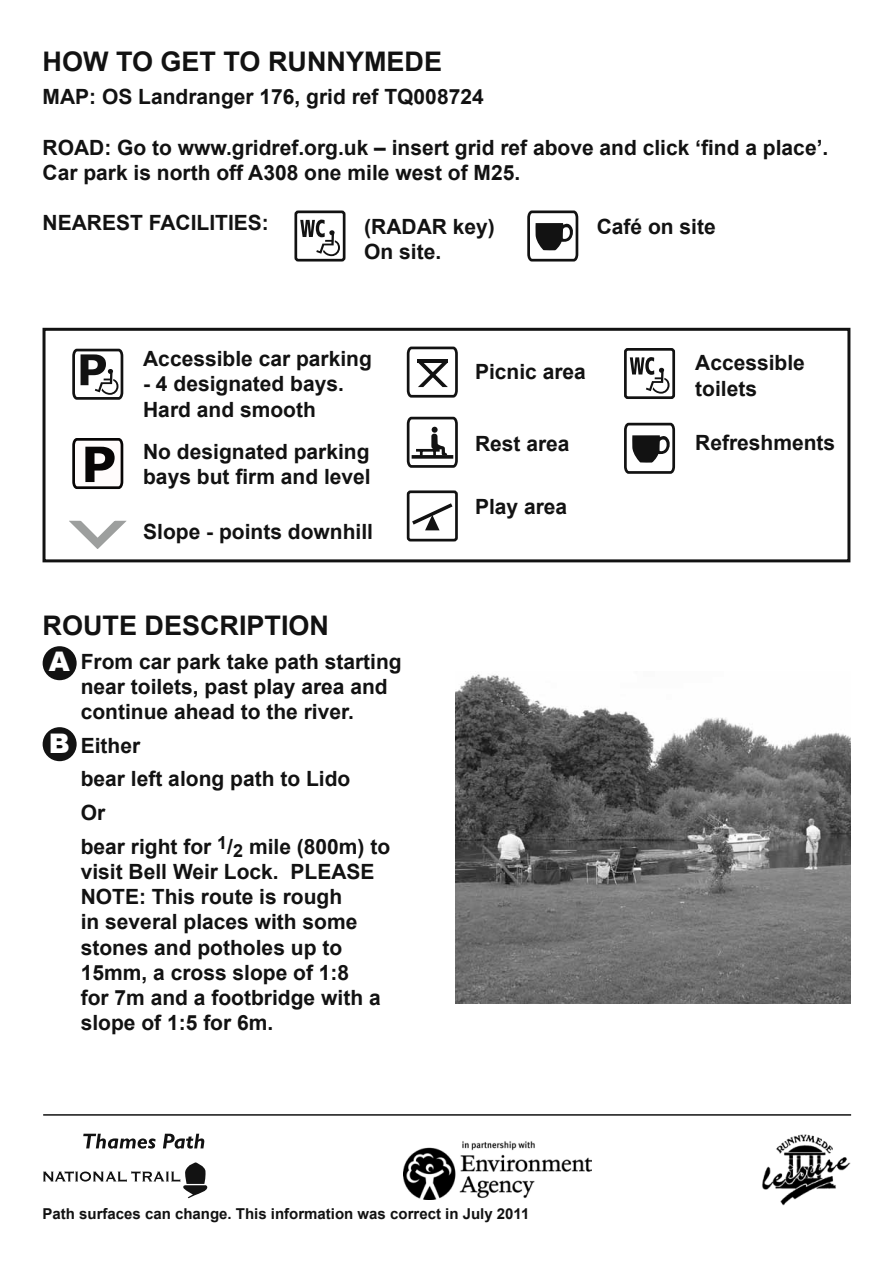
<style>
.page{position:relative;width:893px;height:1263px;background:#fff}
.page>*{position:absolute;margin:0;border:0;box-sizing:border-box;transform-origin:0 0}
.t1{font:700 27px "Arial";color:#121212}
.t2{font:900 27px "Arial";color:#fff}
.t3{font:700 21px/25.2px "Arial";color:#121212}
.t4{font:700 15px "Arial";color:#121212}
</style>
<div class="page">
<svg style="left:527px;top:210px;width:51px;height:51px"></svg>
<div style="left:43px;top:328px;width:807px;height:234px;border:3px solid #121212"></div>
<svg style="left:69px;top:520px;width:58px;height:29px"></svg>
<svg style="left:407px;top:417px;width:51px;height:51px"></svg>
<svg style="left:412px;top:455px;width:41px;height:4px"></svg>
<svg style="left:72px;top:349px;width:51px;height:51px"></svg>
<div style="left:43px;top:646px;width:34px;height:34px;background:#121212;border-radius:50%"></div>
<div style="left:43px;top:727px;width:34px;height:34px;background:#121212;border-radius:50%"></div>
<svg style="left:624px;top:423px;width:51px;height:51px"></svg>
<svg style="left:407px;top:347px;width:51px;height:51px"></svg>
<hr style="left:418px;top:359px;width:30px;height:3px;background:#121212">
<div style="left:407px;top:490px;width:51px;height:51px;border:3px solid #121212;border-radius:2px"></div>
<svg style="left:412px;top:503px;width:40px;height:27px"></svg>
<img style="left:455px;top:674px;width:395px;height:329px">
<img style="left:762px;top:1134px;width:88px;height:71px">
<div style="left:624px;top:348px;width:51px;height:51px;border:3px solid #121212;border-radius:2px"></div>
<svg style="left:630px;top:357px;width:39px;height:37px"></svg>
<div style="left:294px;top:210px;width:51px;height:51px;border:3px solid #121212;border-radius:2px"></div>
<svg style="left:300px;top:220px;width:40px;height:36px"></svg>
<hr style="left:43px;top:1114px;width:808px;height:2px;background:#121212">
<svg style="left:43px;top:1162px;width:164px;height:36px"></svg>
<svg style="left:83px;top:1134px;width:73px;height:14px"></svg>
<svg style="left:163px;top:1134px;width:42px;height:14px"></svg>
<img style="left:403px;top:1141px;width:188px;height:59px">
<svg style="left:72px;top:438px;width:51px;height:51px"></svg>
<p class="t1" style="left:43px;top:43px;width:401px">HOW TO GET TO RUNNYMEDE</p>
<p class="t3" style="left:43px;top:85px;width:443px">MAP: OS Landranger 176, grid ref TQ008724</p>
<p class="t3" style="left:43px;top:136px;width:787px">ROAD: Go to www.gridref.org.uk – insert grid ref above and click ‘find a place’.<br>Car park is north off A308 one mile west of M25.</p>
<p class="t3" style="left:43px;top:211px;width:228px">NEAREST FACILITIES:</p>
<p class="t3" style="left:364px;top:215px;width:132px">(RADAR key)<br>On site.</p>
<p class="t3" style="left:597px;top:215px;width:121px">Café on site</p>
<p class="t3" style="left:143px;top:347px;width:230px">Accessible car parking</p>
<p class="t3" style="left:143px;top:372px;width:202px">- 4 designated bays.<br>Hard and smooth</p>
<p class="t3" style="left:143px;top:439px;width:229px">No designated parking bays but firm and level</p>
<p class="t3" style="left:143px;top:519px;width:231px">Slope - points downhill</p>
<p class="t1" style="left:43px;top:608px;width:288px">ROUTE DESCRIPTION</p>
<p class="t3" style="left:81px;top:649px;width:322px">From car park take path starting near toilets, past play area and continue ahead to the river.</p>
<p class="t3" style="left:81px;top:729px;width:311px;line-height:33.8px">Either<br>bear left along path to Lido<br>Or<br>bear right for <sup>1</sup>/<sub>2</sub> mile (800m) to</p>
<p class="t3" style="left:81px;top:860px;width:301px">visit Bell Weir Lock. PLEASE<br>NOTE: This route is rough<br>in several places with some stones and potholes up to<br>15mm, a cross slope of 1:8 for 7m and a footbridge with a slope of 1:5 for 6m.</p>
<p class="t2" style="left:49px;top:642px;width:23px">A</p>
<p class="t2" style="left:49px;top:724px;width:23px">B</p>
<p class="t3" style="left:475px;top:360px;width:112px">Picnic area</p>
<p class="t3" style="left:475px;top:431px;width:96px">Rest area</p>
<p class="t3" style="left:475px;top:494px;width:94px">Play area</p>
<p class="t4" style="left:43px;top:1203px;width:488px">Path surfaces can change. This information was correct in July 2011</p>
<p class="t3" style="left:695px;top:351px;width:111px">Accessible toilets</p>
<p class="t3" style="left:695px;top:431px;width:142px">Refreshments</p>
</div>
